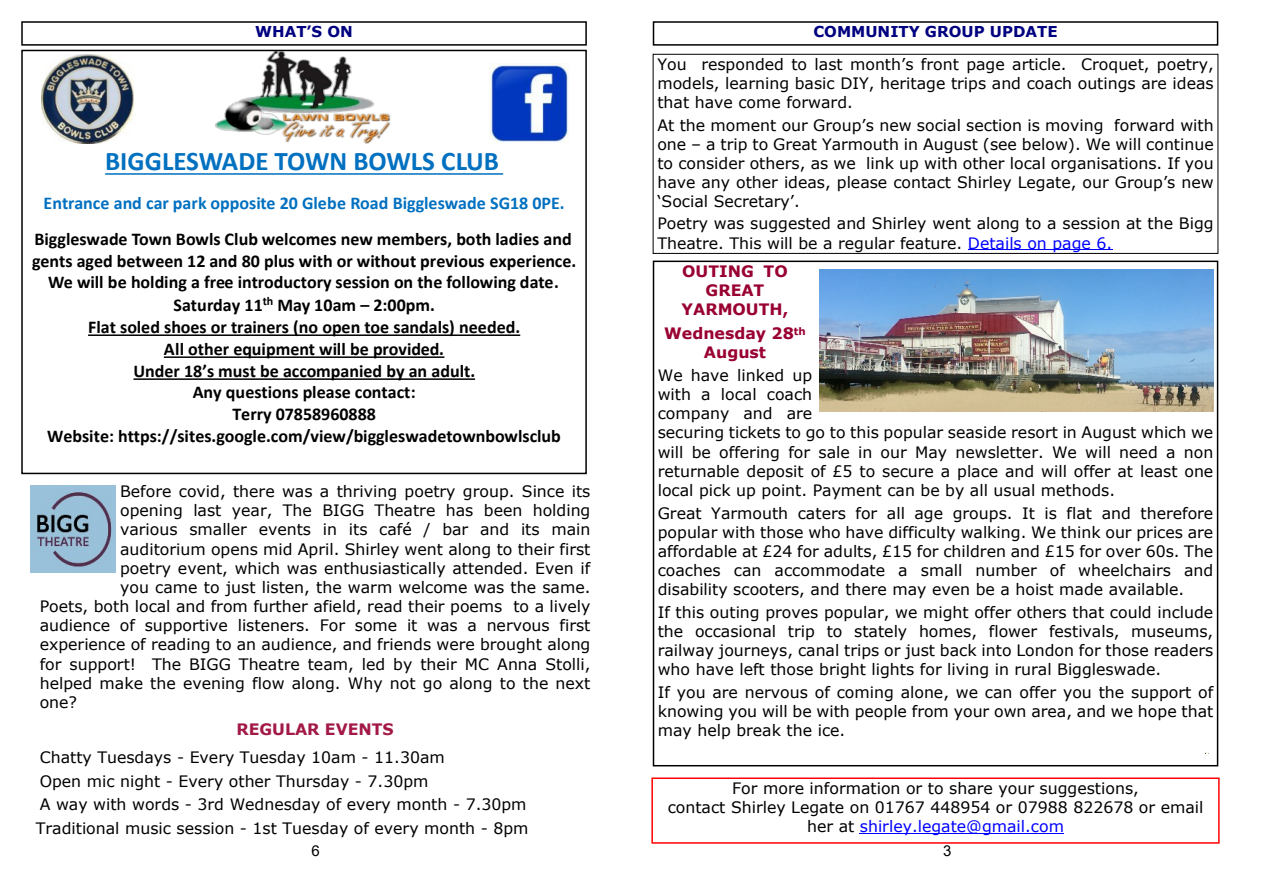
<style>
.page{position:relative;width:1263px;height:893px;background:#fff}
.page>*{position:absolute;margin:0;border:0;box-sizing:border-box;transform-origin:0 0}
.t1{font:700 27px "Calibri";color:#0070c0}
.t2{font:700 18px/22px "Calibri";color:#000;text-align:center}
.t3{font:700 18px "Calibri";color:#0070c0}
.t4{font:15.75px/19.2px "Verdana";color:#000;text-align:justify}
.t5{font:700 15.75px/19.2px "Verdana";color:#990032;text-align:center}
.t6{font:700 15.75px "Verdana";color:#a31946}
.t7{font:700 15px "Verdana";color:#000080}
.t8{font:15px "Arial";color:#000}
.s1{color:#00f}
</style>
<div class="page">
<div style="left:21px;top:21px;width:566px;height:25px;border:2px solid #000"></div>
<img style="left:41px;top:55px;width:92px;height:88px">
<img style="left:215px;top:53px;width:176px;height:91px">
<img style="left:489px;top:63px;width:80px;height:80px">
<hr style="left:105px;top:173px;width:398px;height:2px;background:#0070c0">
<hr style="left:88px;top:334px;width:432px;height:2px;background:#000">
<hr style="left:164px;top:356px;width:280px;height:2px;background:#000">
<hr style="left:133px;top:378px;width:342px;height:2px;background:#000">
<div style="left:21px;top:50px;width:566px;height:424px;border:2px solid #000"></div>
<img style="left:31px;top:486px;width:85px;height:86px">
<div style="left:653px;top:21px;width:565px;height:25px;border:2px solid #000"></div>
<div style="left:653px;top:261px;width:565px;height:505px;border:2px solid #000"></div>
<img style="left:819px;top:270px;width:394px;height:142px">
<div style="left:653px;top:54px;width:565px;height:200px;border:1px solid #000"></div>
<hr style="left:968px;top:249px;width:144px;height:1px;background:#00f">
<div style="left:651px;top:777px;width:569px;height:67px;border:2px solid #f00"></div>
<hr style="left:860px;top:833px;width:52px;height:1px;background:#00f">
<hr style="left:912px;top:833px;width:152px;height:1px;background:#00f">
<p class="t7" style="left:255px;top:26px;width:99px">WHAT’S ON</p>
<h1 class="t1" style="left:105px;top:150px;width:395px">BIGGLESWADE TOWN BOWLS CLUB</h1>
<p class="t3" style="left:44px;top:195px;width:523px">Entrance and car park opposite 20 Glebe Road Biggleswade SG18 0PE.</p>
<p class="t2" style="left:32px;top:229px;width:546px">Biggleswade Town Bowls Club welcomes new members, both ladies and gents aged between 12 and 80 plus with or without previous experience.<br>We will be holding a free introductory session on the following date.<br>Saturday 11<sup>th</sup> May 10am – 2:00pm.<br>Flat soled shoes or trainers (no open toe sandals) needed.<br>All other equipment will be provided.<br>Under 18’s must be accompanied by an adult.<br>Any questions please contact:<br>Terry 07858960888<br>Website: https://sites.google.com/view/biggleswadetownbowlsclub</p>
<p class="t4" style="left:120px;top:483px;width:472px">Before covid, there was a thriving poetry group. Since its</p>
<p class="t4" style="left:120px;top:502px;width:472px">opening last year, The BIGG Theatre has been holding</p>
<p class="t4" style="left:120px;top:521px;width:472px">various smaller events in its café / bar and its main</p>
<p class="t4" style="left:120px;top:541px;width:472px">auditorium opens mid April. Shirley went along to their first</p>
<p class="t4" style="left:120px;top:560px;width:472px">poetry event, which was enthusiastically attended. Even if</p>
<p class="t4" style="left:120px;top:579px;width:472px">you came to just listen, the warm welcome was the same.</p>
<p class="t4" style="left:40px;top:598px;width:552px">Poets, both local and from further afield, read their poems to a lively</p>
<p class="t4" style="left:40px;top:617px;width:552px">audience of supportive listeners. For some it was a nervous first</p>
<p class="t4" style="left:40px;top:636px;width:552px">experience of reading to an audience, and friends were brought along</p>
<p class="t4" style="left:40px;top:655px;width:552px">for support! The BIGG Theatre team, led by their MC Anna Stolli,</p>
<p class="t4" style="left:40px;top:675px;width:552px">helped make the evening flow along. Why not go along to the next</p>
<p class="t4" style="left:40px;top:694px;width:39px">one?</p>
<p class="t6" style="left:236px;top:723px;width:159px">REGULAR EVENTS</p>
<p class="t4" style="left:36px;top:747px;width:494px;line-height:23.7px;text-align:left">Chatty Tuesdays - Every Tuesday 10am - 11.30am<br>Open mic night - Every other Thursday - 7.30pm<br>A way with words - 3rd Wednesday of every month - 7.30pm Traditional music session - 1st Tuesday of every month - 8pm</p>
<p class="t8" style="left:312px;top:845px;width:10px">6</p>
<p class="t7" style="left:813px;top:26px;width:246px">COMMUNITY GROUP UPDATE</p>
<p class="t4" style="left:657px;top:56px;width:558px">You responded to last month’s front page article. Croquet, poetry, models, learning basic DIY, heritage trips and coach outings are ideas that have come forward.</p>
<p class="t4" style="left:657px;top:117px;width:558px">At the moment our Group’s new social section is moving forward with one – a trip to Great Yarmouth in August (see below). We will continue to consider others, as we link up with other local organisations. If you have any other ideas, please contact Shirley Legate, our Group’s new ‘Social Secretary’.</p>
<p class="t4" style="left:657px;top:215px;width:558px">Poetry was suggested and Shirley went along to a session at the Bigg<br>Theatre. This will be a regular feature. <span class="s1">Details on page 6.</span></p>
<p class="t5" style="left:681px;top:263px;width:108px">OUTING TO<br>GREAT<br>YARMOUTH,</p>
<p class="t5" style="left:664px;top:325px;width:143px">Wednesday 28<sup>th<br></sup>August</p>
<p class="t4" style="left:658px;top:367px;width:557px;text-align:left">We have linked up<br>with a local coach<br>company and are<br>securing tickets to go to this popular seaside resort in August which we will be offering for sale in our May newsletter. We will need a non returnable deposit of £5 to secure a place and will offer at least one local pick up point. Payment can be by all usual methods.</p>
<p class="t4" style="left:658px;top:504px;width:557px">Great Yarmouth caters for all age groups. It is flat and therefore popular with those who have difficulty walking. We think our prices are affordable at £24 for adults, £15 for children and £15 for over 60s. The coaches can accommodate a small number of wheelchairs and disability scooters, and there may even be a hoist made available.</p>
<p class="t4" style="left:658px;top:604px;width:557px">If this outing proves popular, we might offer others that could include the occasional trip to stately homes, flower festivals, museums, railway journeys, canal trips or just back into London for those readers who have left those bright lights for living in rural Biggleswade.</p>
<p class="t4" style="left:658px;top:684px;width:557px">If you are nervous of coming alone, we can offer you the support of knowing you will be with people from your own area, and we hope that may help break the ice.</p>
<p class="t4" style="left:668px;top:780px;width:537px;text-align:center">For more information or to share your suggestions,<br>contact Shirley Legate on 01767 448954 or 07988 822678 or email her at <span class="s1">shirley.legate@gmail.com</span></p>
<p class="t8" style="left:943px;top:845px;width:10px">3</p>
</div>
